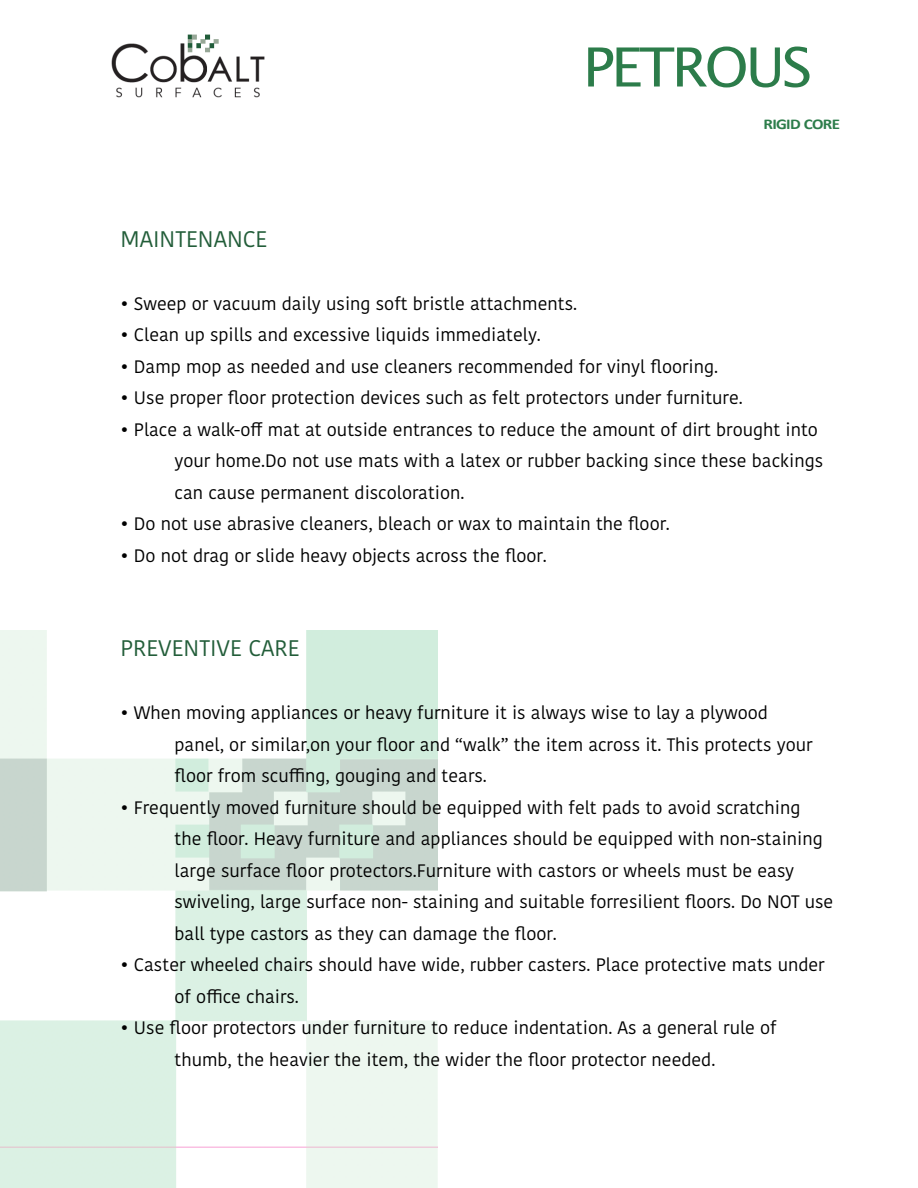
<style>
.page{position:relative;width:918px;height:1188px;background:#fff}
.page>*{position:absolute;margin:0;border:0;box-sizing:border-box;transform-origin:0 0}
.t1{font:54px "Lucida Sans";letter-spacing:-.05em;color:#2c7c4a;scale:1.05 1}
.t2{font:22.5px "Kohinoor Bangla";color:#225d39}
.t3{font:18px/31.5px "Kohinoor Bangla";color:#000}
.t4{font:700 15px "Calibri";letter-spacing:-.045em;color:#2d7d4b;scale:1.14 1}
</style>
<div class="page">
<img style="left:0;top:630px;width:437px;height:558px">
<img style="left:111px;top:34px;width:154px;height:64px">
<h1 class="t1" style="left:583px;top:36px;width:220px">PETROUS</h1>
<p class="t2" style="left:121px;top:222px;width:148px">MAINTENANCE</p>
<p class="t4" style="left:764px;top:113px;width:69px">RIGID CORE</p>
<p class="t3" style="left:121px;top:287px;width:458px">• Sweep or vacuum daily using soft bristle attachments.</p>
<p class="t3" style="left:121px;top:319px;width:422px">• Clean up spills and excessive liquids immediately.</p>
<p class="t3" style="left:121px;top:350px;width:599px">• Damp mop as needed and use cleaners recommended for vinyl flooring.</p>
<p class="t3" style="left:121px;top:382px;width:624px">• Use proper floor protection devices such as felt protectors under furniture.</p>
<p class="t3" style="left:175px;top:413px;width:650px;text-indent:-54px">• Place a walk-off mat at outside entrances to reduce the amount of dirt brought into your home.Do not use mats with a latex or rubber backing since these backings can cause permanent discoloration.</p>
<p class="t3" style="left:121px;top:508px;width:551px">• Do not use abrasive cleaners, bleach or wax to maintain the floor.</p>
<p class="t3" style="left:121px;top:539px;width:428px">• Do not drag or slide heavy objects across the floor.</p>
<p class="t2" style="left:121px;top:631px;width:181px">PREVENTIVE CARE</p>
<p class="t3" style="left:175px;top:697px;width:640px;text-indent:-54px">• When moving appliances or heavy furniture it is always wise to lay a plywood panel, or similar,on your floor and “walk” the item across it. This protects your floor from scuffing, gouging and tears.</p>
<p class="t3" style="left:175px;top:791px;width:660px;text-indent:-54px">• Frequently moved furniture should be equipped with felt pads to avoid scratching<br>the floor. Heavy furniture and appliances should be equipped with non-staining large surface floor protectors.Furniture with castors or wheels must be easy swiveling, large surface non- staining and suitable forresilient floors. Do NOT use ball type castors as they can damage the floor.</p>
<p class="t3" style="left:175px;top:949px;width:652px;text-indent:-54px">• Caster wheeled chairs should have wide, rubber casters. Place protective mats under of office chairs.</p>
<p class="t3" style="left:121px;top:1012px;width:658px;text-align:center">• Use floor protectors under furniture to reduce indentation. As a general rule of thumb, the heavier the item, the wider the floor protector needed.</p>
</div>
